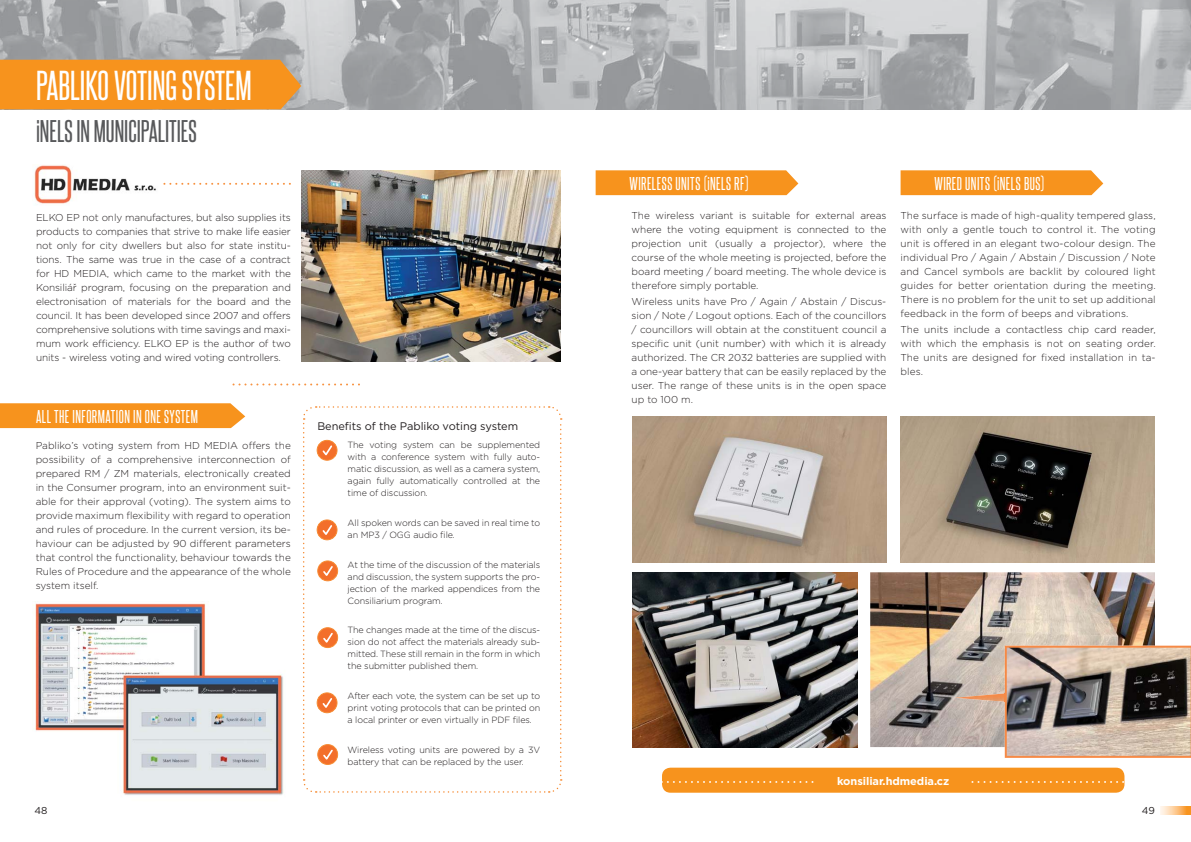
<style>
.page{position:relative;width:1191px;height:842px;background:#fff}
.page>*{position:absolute;margin:0;border:0;box-sizing:border-box;transform-origin:0 0}
.t1{font:36px "Steelfish Rg";color:#fff}
.t2{font:27px "Steelfish Rg";color:#58595b}
.t3{font:16px "Steelfish Rg";letter-spacing:.03em;color:#fff}
.t4{font:11px "Gotham";letter-spacing:-.005em;color:#231f20}
.t5{font:700 11px "Gotham";letter-spacing:-.005em;color:#fff}
.t6{font:300 10px/14px "Gotham";color:#231f20;text-align:justify}
.t7{font:10px "Gotham";color:#231f20}
.t8{font:300 9px/12px "Gotham";letter-spacing:-.01em;color:#231f20;text-align:justify}
</style>
<div class="page">
<img style="left:0;top:0;width:1191px;height:109px">
<img style="left:302px;top:170px;width:258px;height:192px">
<img style="left:34px;top:165px;width:122px;height:39px">
<svg style="left:163px;top:183px;width:128px;height:2px"></svg>
<svg style="left:232px;top:384px;width:128px;height:2px"></svg>
<div style="left:0;top:403px;width:245px;height:25px;background:#f7931d"></div>
<img style="left:34px;top:601px;width:250px;height:194px">
<svg style="left:595px;top:170px;width:203px;height:25px;background:#f79726"></svg>
<img style="left:900px;top:416px;width:255px;height:146px">
<svg style="left:900px;top:170px;width:203px;height:25px;background:#f79726"></svg>
<img style="left:632px;top:416px;width:254px;height:146px">
<div style="left:662px;top:768px;width:462px;height:25px;background:#f7931d;border-radius:9px"></div>
<svg style="left:971px;top:781px;width:154px;height:2px"></svg>
<svg style="left:662px;top:781px;width:151px;height:2px"></svg>
<img style="left:632px;top:572px;width:225px;height:175px">
<img style="left:870px;top:572px;width:285px;height:175px">
<img style="left:954px;top:693px;width:50px;height:9px">
<svg style="left:1004px;top:646px;width:187px;height:112px;background:#97877c"></svg>
<svg style="left:1160px;top:807px;width:31px;height:7px"></svg>
<div style="left:0;top:60px;width:301px;height:49px;background:#f7931d"></div>
<svg style="left:303px;top:406px;width:259px;height:387px"></svg>
<h1 class="t1" style="left:36px;top:62px;width:217px">PABLIKO VOTING SYSTEM</h1>
<h2 class="t2" style="left:36px;top:114px;width:162px">iNELS IN MUNICIPALITIES</h2>
<p class="t6" style="left:36px;top:211px;width:256px">ELKO EP not only manufactures, but also supplies its products to companies that strive to make life easier not only for city dwellers but also for state institu&shy;tions. The same was true in the case of a contract for HD MEDIA, which came to the market with the Konsiliář program, focusing on the preparation and electronisation of materials for the board and the council. It has been developed since 2007 and offers comprehensive solutions with time savings and maxi&shy;mum work efficiency. ELKO EP is the author of two units - wireless voting and wired voting controllers.</p>
<h3 class="t3" style="left:36px;top:406px;width:164px">ALL THE INFORMATION IN ONE SYSTEM</h3>
<p class="t6" style="left:36px;top:439px;width:257px">Pabliko’s voting system from HD MEDIA offers the possibility of a comprehensive interconnection of prepared RM / ZM materials, electronically created in the Consumer program, into an environment suit&shy;able for their approval (voting). The system aims to provide maximum flexibility with regard to operation and rules of procedure. In the current version, its be&shy;haviour can be adjusted by 90 different parameters that control the functionality, behaviour towards the Rules of Procedure and the appearance of the whole system itself.</p>
<p class="t4" style="left:317px;top:421px;width:202px">Benefits of the Pabliko voting system</p>
<p class="t8" style="left:347px;top:440px;width:194px">The voting system can be supplemented with a conference system with fully auto&shy;matic discussion, as well as a camera system, again fully automatically controlled at the time of discussion.</p>
<p class="t8" style="left:347px;top:517px;width:194px">All spoken words can be saved in real time to an MP3 / OGG audio file.</p>
<p class="t8" style="left:347px;top:559px;width:194px">At the time of the discussion of the materials and discussion, the system supports the pro&shy;jection of the marked appendices from the Consiliarium program.</p>
<p class="t8" style="left:347px;top:625px;width:194px">The changes made at the time of the discus&shy;sion do not affect the materials already sub&shy;mitted. These still remain in the form in which the submitter published them.</p>
<p class="t8" style="left:347px;top:690px;width:194px">After each vote, the system can be set up to print voting protocols that can be printed on a local printer or even virtually in PDF files.</p>
<p class="t8" style="left:347px;top:744px;width:194px">Wireless voting units are powered by a 3V battery that can be replaced by the user.</p>
<h3 class="t3" style="left:629px;top:173px;width:120px">WIRELESS UNITS (iNELS RF)</h3>
<p class="t6" style="left:631px;top:209px;width:256px">The wireless variant is suitable for external areas where the voting equipment is connected to the projection unit (usually a projector), where the course of the whole meeting is projected, before the board meeting / board meeting. The whole device is therefore simply portable.</p>
<p class="t6" style="left:631px;top:296px;width:256px">Wireless units have Pro / Again / Abstain / Discus&shy;sion / Note / Logout options. Each of the councillors / councillors will obtain at the constituent council a specific unit (unit number) with which it is already authorized. The CR 2032 batteries are supplied with a one-year battery that can be easily replaced by the user. The range of these units is in the open space up to 100 m.</p>
<h3 class="t3" style="left:934px;top:173px;width:111px">WIRED UNITS (iNELS BUS)</h3>
<p class="t6" style="left:900px;top:209px;width:257px">The surface is made of high-quality tempered glass, with only a gentle touch to control it. The voting unit is offered in an elegant two-colour design. The individual Pro / Again / Abstain / Discussion / Note and Cancel symbols are backlit by coloured light guides for better orientation during the meeting.<br>There is no problem for the unit to set up additional feedback in the form of beeps and vibrations.</p>
<p class="t6" style="left:900px;top:324px;width:257px">The units include a contactless chip card reader, with which the emphasis is not on seating order.<br>The units are designed for fixed installation in ta&shy;bles.</p>
<p class="t5" style="left:837px;top:777px;width:114px">konsiliar.hdmedia.cz</p>
<p class="t7" style="left:35px;top:806px;width:15px">48</p>
<p class="t7" style="left:1141px;top:806px;width:15px">49</p>
</div>
